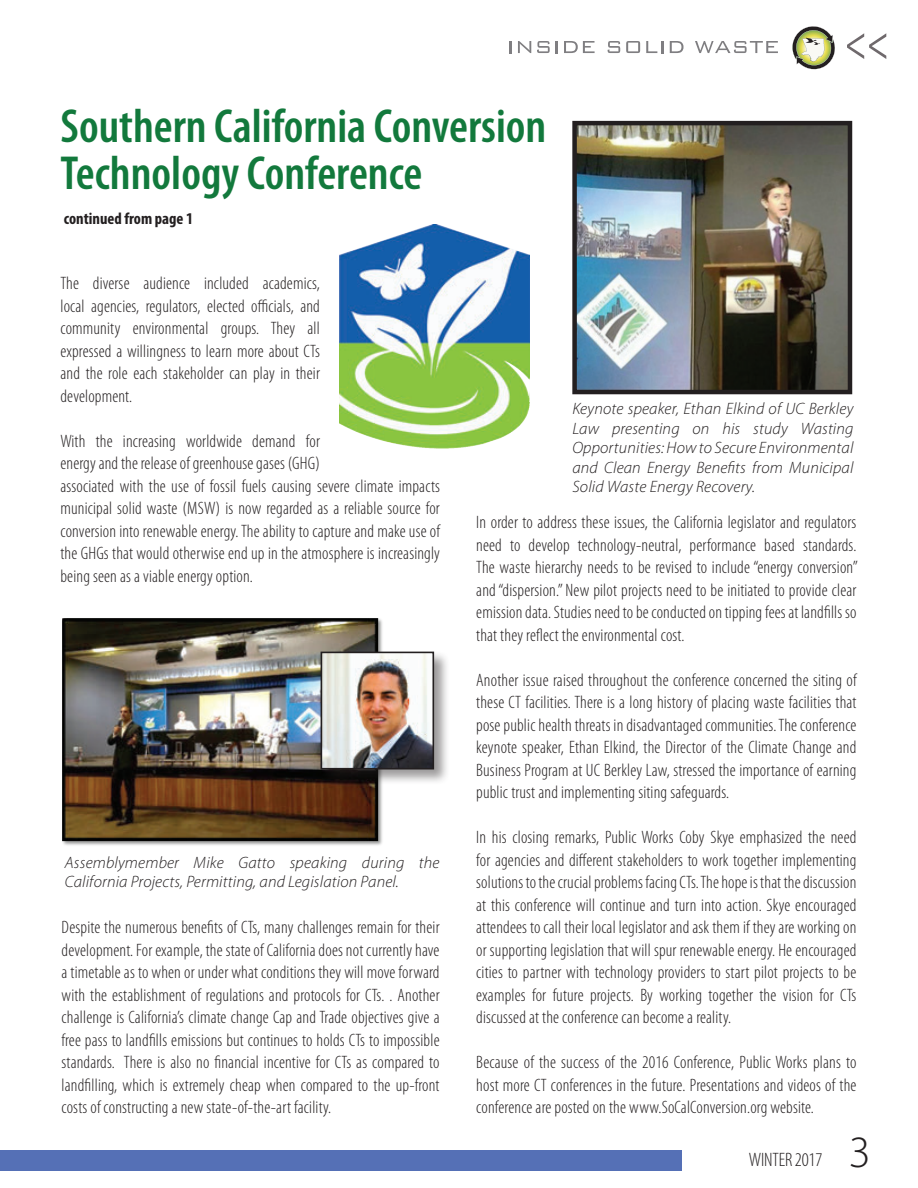
<style>
.page{position:relative;width:918px;height:1188px;background:#fff}
.page>*{position:absolute;margin:0;border:0;box-sizing:border-box;transform-origin:0 0}
.t1{font:600 condensed 48px/47.4px "Myriad Pro";color:#12793c}
.t2{font:300 45px "Myriad Pro";color:#231f20}
.t3{font:300 condensed 19.5px "Myriad Pro";letter-spacing:-.01em;color:#231f20}
.t4{font:300 condensed 18px/22.5px "Myriad Pro";letter-spacing:.01em;color:#231f20;text-align:justify}
.t5{font:italic 300 16.5px/19.5px "Myriad Pro";letter-spacing:.01em;color:#231f20}
.t6{font:700 condensed 16.5px "Myriad Pro";color:#231f20}
</style>
<div class="page">
<div style="left:0;top:1150px;width:681px;height:21px;background:#5570b6"></div>
<img style="left:339px;top:225px;width:190px;height:224px">
<img style="left:577px;top:126px;width:270px;height:263px">
<div style="left:572px;top:121px;width:280px;height:273px;border:4px solid #231f20"></div>
<img style="left:62px;top:618px;width:320px;height:227px">
<div style="left:319px;top:650px;width:131px;height:135px;background:#231f20;opacity:.45"></div>
<img style="left:324px;top:655px;width:107px;height:112px">
<div style="left:321px;top:652px;width:113px;height:118px;border:2px solid #231f20"></div>
<svg style="left:847px;top:33px;width:39px;height:26px"></svg>
<svg style="left:510px;top:41px;width:2px;height:12px"></svg>
<svg style="left:518px;top:41px;width:13px;height:12px"></svg>
<svg style="left:537px;top:41px;width:13px;height:12px"></svg>
<svg style="left:556px;top:41px;width:2px;height:12px"></svg>
<svg style="left:564px;top:41px;width:31px;height:12px"></svg>
<svg style="left:608px;top:41px;width:12px;height:12px"></svg>
<svg style="left:626px;top:41px;width:14px;height:12px"></svg>
<svg style="left:646px;top:41px;width:18px;height:12px"></svg>
<svg style="left:670px;top:41px;width:14px;height:12px"></svg>
<svg style="left:695px;top:41px;width:83px;height:12px"></svg>
<svg style="left:792px;top:26px;width:43px;height:44px"></svg>
<h1 class="t1" style="left:60px;top:103px;width:487px">Southern California Conversion<br>Technology Conference</h1>
<p class="t6" style="left:64px;top:208px;width:131px">continued from page 1</p>
<p class="t4" style="left:60px;top:272px;width:261px">The diverse audience included academics, local agencies, regulators, elected officials, and community environmental groups. They all expressed a willingness to learn more about CTs and the role each stakeholder can play in their development.</p>
<p class="t4" style="left:60px;top:430px;width:381px;text-align:left">With the increasing worldwide demand for<br>energy and the release of greenhouse gases (GHG)<br>associated with the use of fossil fuels causing severe climate impacts municipal solid waste (MSW) is now regarded as a reliable source for conversion into renewable energy. The ability to capture and make use of the GHGs that would otherwise end up in the atmosphere is increasingly being seen as a viable energy option.</p>
<p class="t5" style="left:65px;top:853px;width:376px">Assemblymember Mike Gatto speaking during the<br>California Projects, Permitting, and Legislation Panel.</p>
<p class="t4" style="left:62px;top:917px;width:380px">Despite the numerous benefits of CTs, many challenges remain for their development. For example, the state of California does not currently have a timetable as to when or under what conditions they will move forward with the establishment of regulations and protocols for CTs. . Another challenge is California’s climate change Cap and Trade objectives give a free pass to landfills emissions but continues to holds CTs to impossible standards. There is also no financial incentive for CTs as compared to landfilling, which is extremely cheap when compared to the up-front costs of constructing a new state-of-the-art facility.</p>
<p class="t5" style="left:572px;top:399px;width:283px;text-align:justify">Keynote speaker, Ethan Elkind of UC Berkley Law presenting on his study Wasting Opportunities: How to Secure Environmental and Clean Energy Benefits from Municipal Solid Waste Energy Recovery.</p>
<p class="t4" style="left:476px;top:511px;width:383px">In order to address these issues, the California legislator and regulators need to develop technology-neutral, performance based standards.<br>The waste hierarchy needs to be revised to include “energy conversion” and “dispersion.” New pilot projects need to be initiated to provide clear emission data. Studies need to be conducted on tipping fees at landfills so that they reflect the environmental cost.</p>
<p class="t4" style="left:476px;top:669px;width:382px">Another issue raised throughout the conference concerned the siting of these CT facilities. There is a long history of placing waste facilities that pose public health threats in disadvantaged communities. The conference keynote speaker, Ethan Elkind, the Director of the Climate Change and Business Program at UC Berkley Law, stressed the importance of earning public trust and implementing siting safeguards.</p>
<p class="t4" style="left:476px;top:826px;width:382px">In his closing remarks, Public Works Coby Skye emphasized the need for agencies and different stakeholders to work together implementing solutions to the crucial problems facing CTs. The hope is that the discussion at this conference will continue and turn into action. Skye encouraged attendees to call their local legislator and ask them if they are working on or supporting legislation that will spur renewable energy. He encouraged cities to partner with technology providers to start pilot projects to be examples for future projects. By working together the vision for CTs discussed at the conference can become a reality.</p>
<p class="t4" style="left:476px;top:1051px;width:382px">Because of the success of the 2016 Conference, Public Works plans to host more CT conferences in the future. Presentations and videos of the conference are posted on the www.SoCalConversion.org website.</p>
<p class="t3" style="left:749px;top:1149px;width:75px">WINTER 2017</p>
<h2 class="t2" style="left:849px;top:1125px;width:23px">3</h2>
</div>
